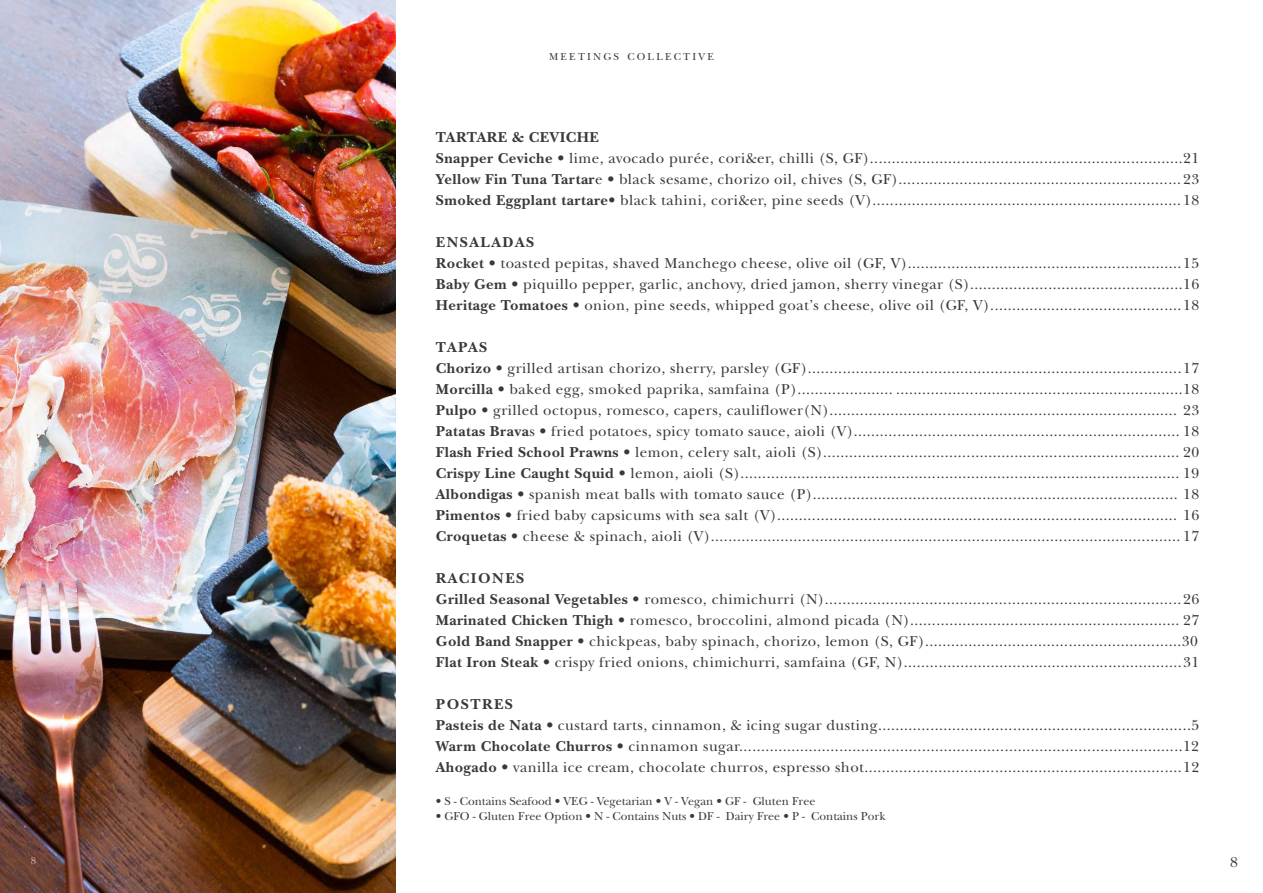
<style>
.page{position:relative;width:1263px;height:893px;background:#fff}
.page>*{position:absolute;margin:0;border:0;box-sizing:border-box;transform-origin:0 0}
.t1{font:15px/21px "New Baskerville";letter-spacing:.03em;color:#3b3936}
.t2{font:12px "New Baskerville";color:#3d3a35}
.t3{font:10.5px "New Baskerville";letter-spacing:.215em;color:#3b3936}
.t4{font:10.5px "New Baskerville";color:#ceb4a9}
.s1{font-weight:700}
</style>
<div class="page">
<img style="left:0;top:0;width:395px;height:893px">
<p class="t4" style="left:31px;top:854px;width:7px">8</p>
<p class="t3" style="left:549px;top:51px;width:166px">MEETINGS COLLECTIVE</p>
<p class="t1" style="left:436px;top:127px;width:765px"><span class="s1">TARTARE &amp; CEVICHE<br>Snapper Ceviche</span> • lime, avocado purée, cori&amp;er, chilli (S, GF)........................................................................21<br><span class="s1">Yellow Fin Tuna Tartar</span>e • black sesame, chorizo oil, chives (S, GF)................................................................. 23<br><span class="s1">Smoked Eggplant tartare</span>• black tahini, cori&amp;er, pine seeds (V)....................................................................... 18</p>
<p class="t1" style="left:436px;top:232px;width:765px"><span class="s1">ENSALADAS<br>Rocket</span> • toasted pepitas, shaved Manchego cheese, olive oil (GF, V)...............................................................15<br><span class="s1">Baby Gem</span> • piquillo pepper, garlic, anchovy, dried jamon, sherry vinegar (S).................................................16<br><span class="s1">Heritage Tomatoes</span> • onion, pine seeds, whipped goat’s cheese, olive oil (GF, V)............................................18</p>
<p class="t1" style="left:436px;top:337px;width:765px"><span class="s1">TAPAS<br>Chorizo</span> • grilled artisan chorizo, sherry, parsley (GF)......................................................................................17<br><span class="s1">Morcilla</span> • baked egg, smoked paprika, samfaina (P)...................... ..................................................................18<br><span class="s1">Pulpo</span> • grilled octopus, romesco, capers, cauliflower(N)................................................................................ 23<br><span class="s1">Patatas Brava</span>s • fried potatoes, spicy tomato sauce, aioli (V)........................................................................... 18<br><span class="s1">Flash Fried School Prawns</span> • lemon, celery salt, aioli (S).................................................................................. 20<br><span class="s1">Crispy Line Caught Squid</span> • lemon, aioli (S)..................................................................................................... 19<br><span class="s1">Albondigas</span> • spanish meat balls with tomato sauce (P).................................................................................... 18<br><span class="s1">Pimentos</span> • fried baby capsicums with sea salt (V)............................................................................................ 16<br><span class="s1">Croquetas</span> • cheese &amp; spinach, aioli (V)............................................................................................................ 17</p>
<p class="t1" style="left:436px;top:568px;width:765px"><span class="s1">RACIONES<br>Grilled Seasonal Vegetables</span> • romesco, chimichurri (N)..................................................................................26<br><span class="s1">Marinated Chicken Thigh</span> • romesco, broccolini, almond picada (N).............................................................. 27<br><span class="s1">Gold Band Snapper</span> • chickpeas, baby spinach, chorizo, lemon (S, GF)...........................................................30<br><span class="s1">Flat Iron Steak</span> • crispy fried onions, chimichurri, samfaina (GF, N)................................................................31</p>
<p class="t1" style="left:436px;top:694px;width:765px"><span class="s1">POSTRES<br>Pasteis de Nata</span> • custard tarts, cinnamon, &amp; icing sugar dusting........................................................................5<br><span class="s1">Warm Chocolate Churros</span> • cinnamon sugar......................................................................................................12<br><span class="s1">Ahogado</span> • vanilla ice cream, chocolate churros, espresso shot.........................................................................12</p>
<p class="t2" style="left:436px;top:794px;width:381px">• S - Contains Seafood • VEG - Vegetarian • V - Vegan • GF - Gluten Free</p>
<p class="t2" style="left:436px;top:809px;width:451px">• GFO - Gluten Free Option • N - Contains Nuts • DF - Dairy Free • P - Contains Pork</p>
<p class="t1" style="left:1230px;top:852px;width:9px">8</p>
</div>
